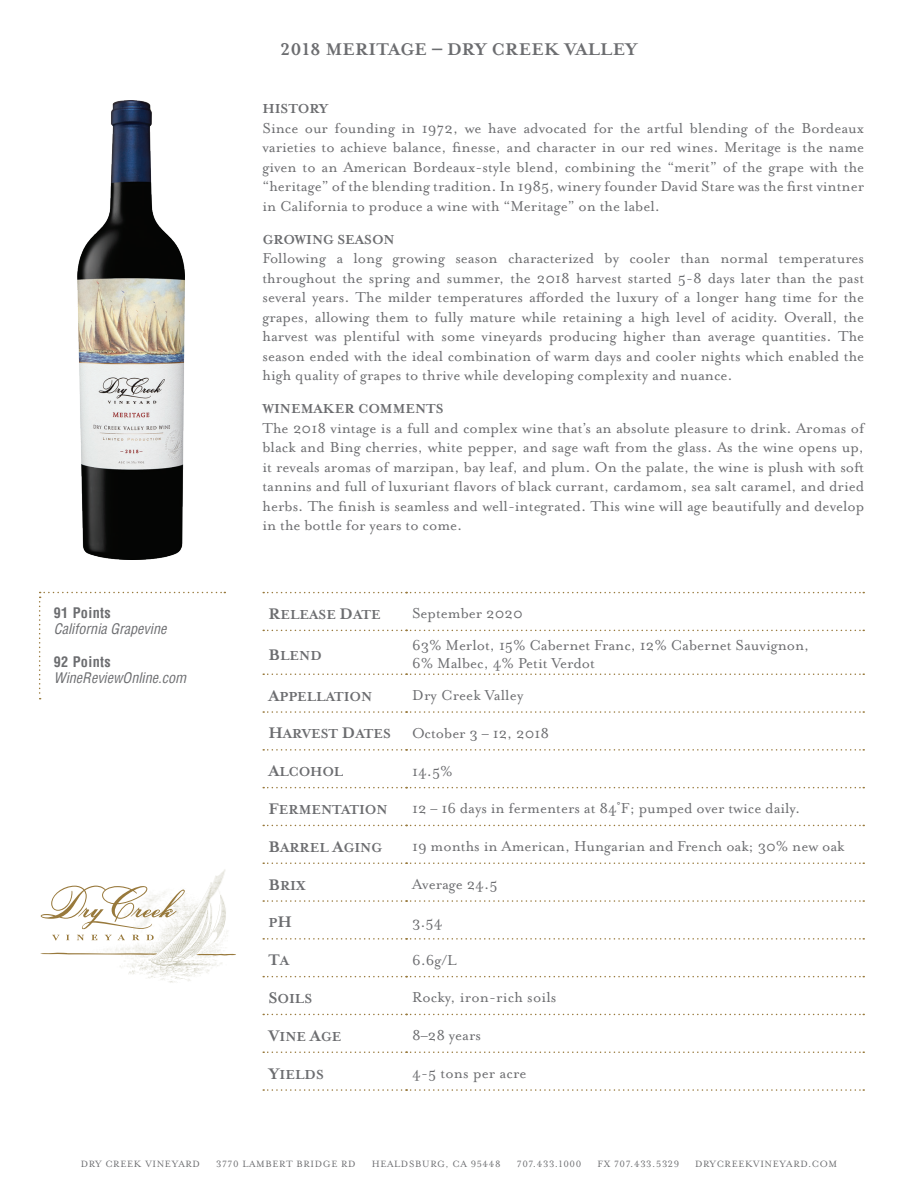
<style>
.page{position:relative;width:918px;height:1188px;background:#fff}
.page>*{position:absolute;margin:0;border:0;box-sizing:border-box;transform-origin:0 0}
.Sheet_Header{font:700 19.5px "Mrs Eaves OT";letter-spacing:.01em;color:#6c6d70}
.t1{font:700 17.7px "Mrs Eaves OT";color:#6c6d70}
.Description_Paragrap{font:16.5px/19.5px "Mrs Eaves OT";color:#6c6d70;text-align:justify}
.Table_Text{font:16.5px/18px "Mrs Eaves OT";color:#6c6d70}
.Description_Heading{font:700 15px "Mrs Eaves OT";color:#6c6d70}
.t2{font:italic condensed 14.25px "Helvetica";color:#6c6d70}
.t3{font:700 condensed 14.25px "Helvetica";letter-spacing:.025em;color:#6c6d70}
.t4{font:10.5px "Mrs Eaves OT";letter-spacing:.06em;color:#6c6d70}
.s1{font-size:17.7px}
.s2{font-size:15px}
</style>
<div class="page">
<img style="left:82px;top:869px;width:151px;height:114px">
<svg style="left:41px;top:886px;width:144px;height:54px"></svg>
<svg style="left:40px;top:953px;width:117px;height:2px"></svg>
<svg style="left:196px;top:954px;width:40px;height:2px"></svg>
<svg style="left:263px;top:592px;width:601px;height:1px"></svg>
<svg style="left:263px;top:630px;width:601px;height:1px"></svg>
<svg style="left:263px;top:674px;width:601px;height:1px"></svg>
<svg style="left:263px;top:711px;width:601px;height:2px"></svg>
<svg style="left:263px;top:749px;width:601px;height:2px"></svg>
<svg style="left:263px;top:787px;width:601px;height:1px"></svg>
<svg style="left:263px;top:825px;width:601px;height:1px"></svg>
<svg style="left:263px;top:862px;width:601px;height:2px"></svg>
<svg style="left:263px;top:900px;width:601px;height:2px"></svg>
<svg style="left:263px;top:938px;width:601px;height:2px"></svg>
<svg style="left:263px;top:976px;width:601px;height:1px"></svg>
<svg style="left:263px;top:1014px;width:601px;height:1px"></svg>
<svg style="left:263px;top:1052px;width:601px;height:1px"></svg>
<svg style="left:263px;top:1089px;width:601px;height:2px"></svg>
<svg style="left:39px;top:592px;width:186px;height:107px"></svg>
<img style="left:78px;top:100px;width:106px;height:460px">
<h1 class="Sheet_Header" style="left:281px;top:39px;width:358px">2018 MERITAGE – DRY CREEK VALLEY</h1>
<p class="t3" style="left:54px;top:603px;width:59px">91 Points</p>
<p class="t2" style="left:54px;top:620px;width:114px">California Grapevine</p>
<p class="t3" style="left:54px;top:652px;width:59px">92 Points</p>
<p class="t2" style="left:54px;top:669px;width:134px">WineReviewOnline.com</p>
<h2 class="Description_Heading" style="left:262px;top:101px;width:67px">HISTORY</h2>
<p class="Description_Paragrap" style="left:262px;top:118px;width:603px">Since our founding in 1972, we have advocated for the artful blending of the Bordeaux varieties to achieve balance, finesse, and character in our red wines. Meritage is the name given to an American Bordeaux-style blend, combining the “merit” of the grape with the “heritage” of the blending tradition. In 1985, winery founder David Stare was the first vintner in California to produce a wine with “Meritage” on the label.</p>
<h2 class="Description_Heading" style="left:262px;top:231px;width:134px">GROWING SEASON</h2>
<p class="Description_Paragrap" style="left:262px;top:249px;width:603px">Following a long growing season characterized by cooler than normal temperatures throughout the spring and summer, the 2018 harvest started 5-8 days later than the past several years. The milder temperatures afforded the luxury of a longer hang time for the grapes, allowing them to fully mature while retaining a high level of acidity. Overall, the harvest was plentiful with some vineyards producing higher than average quantities. The season ended with the ideal combination of warm days and cooler nights which enabled the high quality of grapes to thrive while developing complexity and nuance.</p>
<h2 class="Description_Heading" style="left:262px;top:401px;width:183px">WINEMAKER COMMENTS</h2>
<p class="Description_Paragrap" style="left:262px;top:418px;width:603px">The 2018 vintage is a full and complex wine that’s an absolute pleasure to drink. Aromas of black and Bing cherries, white pepper, and sage waft from the glass. As the wine opens up, it reveals aromas of marzipan, bay leaf, and plum. On the palate, the wine is plush with soft tannins and full of luxuriant flavors of black currant, cardamom, sea salt caramel, and dried herbs. The finish is seamless and well-integrated. This wine will age beautifully and develop in the bottle for years to come.</p>
<p class="Description_Heading" style="left:268px;top:606px;width:114px"><span class="s1">R</span>ELEASE <span class="s1">D</span>ATE</p>
<p class="Table_Text" style="left:412px;top:605px;width:112px">September 2020</p>
<p class="Description_Heading" style="left:268px;top:647px;width:55px"><span class="s1">B</span>LEND</p>
<p class="Table_Text" style="left:412px;top:637px;width:399px">63% Merlot, 15% Cabernet Franc, 12% Cabernet Sauvignon,<br>6% Malbec, 4% Petit Verdot</p>
<p class="Description_Heading" style="left:268px;top:688px;width:105px"><span class="s1">A</span>PPELLATION</p>
<p class="Description_Paragrap" style="left:412px;top:686px;width:113px">Dry Creek Valley</p>
<p class="Description_Heading" style="left:268px;top:726px;width:124px"><span class="s1">H</span>ARVEST <span class="s1">D</span>ATES</p>
<p class="Table_Text" style="left:412px;top:724px;width:139px">October 3 – 12, 2018</p>
<p class="Description_Heading" style="left:268px;top:764px;width:76px"><span class="s1">A</span>LCOHOL</p>
<p class="Table_Text" style="left:412px;top:762px;width:42px">14.5%</p>
<p class="Description_Heading" style="left:268px;top:801px;width:121px"><span class="s1">F</span>ERMENTATION</p>
<p class="Table_Text" style="left:412px;top:800px;width:390px">12 – 16 days in fermenters at 84˚F; pumped over twice daily.</p>
<p class="Description_Heading" style="left:268px;top:839px;width:115px"><span class="s1">B</span>ARREL <span class="s1">A</span>GING</p>
<p class="Table_Text" style="left:412px;top:838px;width:434px">19 months in American, Hungarian and French oak; 30% new oak</p>
<p class="Description_Heading" style="left:268px;top:877px;width:38px"><span class="s1">B</span>RIX</p>
<p class="Table_Text" style="left:412px;top:875px;width:87px">Average 24.5</p>
<p class="Description_Heading" style="left:268px;top:915px;width:25px">P<span class="s1">H</span></p>
<p class="Table_Text" style="left:412px;top:913px;width:32px">3.54</p>
<p class="t1" style="left:268px;top:950px;width:22px">T<span class="s2">A</span></p>
<p class="Table_Text" style="left:412px;top:951px;width:46px">6.6g/L</p>
<p class="Description_Heading" style="left:268px;top:990px;width:45px"><span class="s1">S</span>OILS</p>
<p class="Table_Text" style="left:412px;top:989px;width:146px">Rocky, iron-rich soils</p>
<p class="Description_Heading" style="left:268px;top:1028px;width:74px"><span class="s1">V</span>INE <span class="s1">A</span>GE</p>
<p class="Table_Text" style="left:412px;top:1027px;width:71px">8–28 years</p>
<p class="Description_Heading" style="left:268px;top:1066px;width:57px"><span class="s1">Y</span>IELDS</p>
<p class="Description_Paragrap" style="left:412px;top:1064px;width:116px">4-5 tons per acre</p>
<p class="t4" style="left:81px;top:1159px;width:121px">DRY CREEK VINEYARD</p>
<p class="t4" style="left:216px;top:1159px;width:141px">3770 LAMBERT BRIDGE RD</p>
<p class="t4" style="left:372px;top:1159px;width:130px">HEALDSBURG, CA 95448</p>
<p class="t4" style="left:517px;top:1159px;width:66px">707.433.1000</p>
<p class="t4" style="left:597px;top:1159px;width:83px">FX 707.433.5329</p>
<p class="t4" style="left:695px;top:1159px;width:143px">DRYCREEKVINEYARD.COM</p>
</div>
